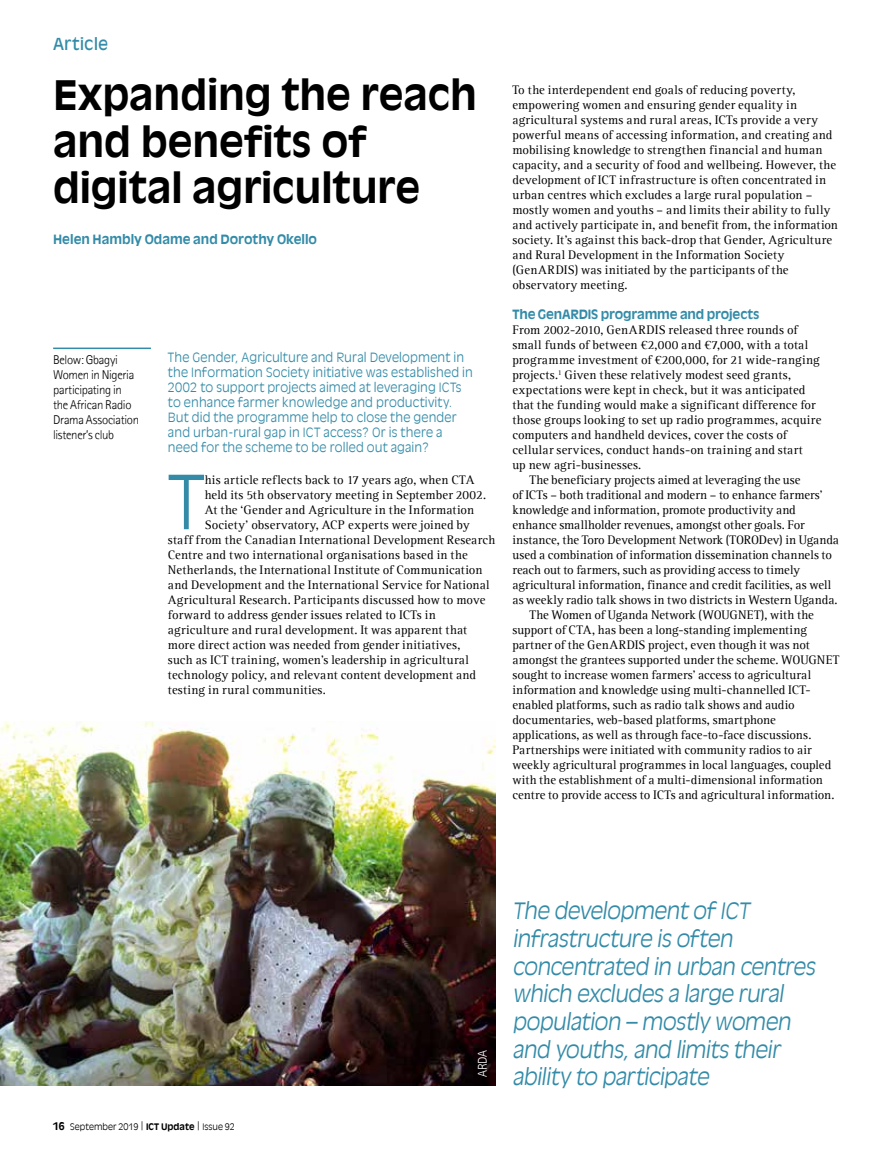
<style>
.page{position:relative;width:893px;height:1149px;background:#fff}
.page>*{position:absolute;margin:0;border:0;box-sizing:border-box;transform-origin:0 0}
.t1{font:300 73.35px "Antique Olive LT";color:#338ba8}
.t2{font:700 40.5px/46.5px "Antique Olive LT";letter-spacing:-.005em;color:#000}
.t3{font:300 22.5px/27.6px "Antique Olive LT";color:#338ba8}
.t4{font:16.5px "Antique Olive LT";letter-spacing:.01em;color:#338ba8}
.t5{font:12.75px/15px "Agfa Rotis Serif";letter-spacing:.01em;color:#000}
.t6{font:300 12.75px/15px "Antique Olive LT";letter-spacing:.015em;color:#338ba8}
.t7{font:12.75px "Agfa Rotis Serif";letter-spacing:-.01em;color:#000}
.t8{font:300 12.75px/15px "Agfa Rotis Sans Serif";letter-spacing:-.025em;color:#000}
.t9{font:700 12.75px "Antique Olive LT";letter-spacing:-.005em;color:#338ba8}
.t10{font:300 12.75px "Agfa Rotis Sans Serif";color:#fff}
.t11{font:300 9px "Antique Olive LT";letter-spacing:.005em;color:#000}
.s1{font-weight:700;font-size:10.5px}
.s2{font-weight:700}
</style>
<div class="page">
<img style="left:0;top:721px;width:495px;height:363px">
<hr style="left:53px;top:347px;width:98px;height:2px;background:#338ba8">
<p class="t4" style="left:53px;top:34px;width:57px">Article</p>
<h2 class="t2" style="left:53px;top:72px;width:426px">Expanding the reach and benefits of digital agriculture</h2>
<p class="t9" style="left:53px;top:231px;width:265px">Helen Hambly Odame and Dorothy Okello</p>
<p class="t8" style="left:53px;top:352px;width:87px">Below: Gbagyi<br>Women in Nigeria participating in the African Radio<br>Drama Association listener’s club</p>
<p class="t6" style="left:168px;top:349px;width:306px">The Gender, Agriculture and Rural Development in the Information Society initiative was established in 2002 to support projects aimed at leveraging ICTs to enhance farmer knowledge and productivity.<br>But did the programme help to close the gender and urban-rural gap in ICT access? Or is there a need for the scheme to be rolled out again?</p>
<h1 class="t1" style="left:168px;top:459px;width:38px">T</h1>
<p class="t5" style="left:205px;top:472px;width:272px">his article reflects back to 17 years ago, when CTA</p>
<p class="t5" style="left:205px;top:487px;width:283px">held its 5th observatory meeting in September 2002.</p>
<p class="t5" style="left:205px;top:502px;width:271px">At the ‘Gender and Agriculture in the Information</p>
<p class="t5" style="left:205px;top:517px;width:267px">Society’ observatory, ACP experts were joined by</p>
<p class="t5" style="left:168px;top:532px;width:329px">staff from the Canadian International Development Research</p>
<p class="t5" style="left:168px;top:547px;width:301px">Centre and two international organisations based in the</p>
<p class="t5" style="left:168px;top:562px;width:316px">Netherlands, the International Institute of Communication</p>
<p class="t5" style="left:168px;top:577px;width:323px">and Development and the International Service for National</p>
<p class="t5" style="left:168px;top:592px;width:319px">Agricultural Research. Participants discussed how to move</p>
<p class="t5" style="left:168px;top:607px;width:269px">forward to address gender issues related to ICTs in</p>
<p class="t5" style="left:168px;top:622px;width:301px">agriculture and rural development. It was apparent that</p>
<p class="t5" style="left:168px;top:637px;width:294px">more direct action was needed from gender initiatives,</p>
<p class="t5" style="left:168px;top:652px;width:303px">such as ICT training, women’s leadership in agricultural</p>
<p class="t5" style="left:168px;top:667px;width:310px">technology policy, and relevant content development and</p>
<p class="t5" style="left:168px;top:682px;width:159px">testing in rural communities.</p>
<p class="t5" style="left:512px;top:82px;width:327px">To the interdependent end goals of reducing poverty, empowering women and ensuring gender equality in agricultural systems and rural areas, ICTs provide a very powerful means of accessing information, and creating and mobilising knowledge to strengthen financial and human capacity, and a security of food and wellbeing. However, the development of ICT infrastructure is often concentrated in urban centres which excludes a large rural population – mostly women and youths – and limits their ability to fully and actively participate in, and benefit from, the information society. It’s against this back-drop that Gender, Agriculture and Rural Development in the Information Society (GenARDIS) was initiated by the participants of the observatory meeting.</p>
<p class="t9" style="left:512px;top:306px;width:248px">The GenARDIS programme and projects</p>
<p class="t5" style="left:512px;top:322px;width:287px">From 2002-2010, GenARDIS released three rounds of</p>
<p class="t5" style="left:512px;top:337px;width:297px">small funds of between €2,000 and €7,000, with a total</p>
<p class="t5" style="left:512px;top:352px;width:309px">programme investment of €200,000, for 21 wide-ranging</p>
<p class="t5" style="left:512px;top:367px;width:280px">projects.<sup>1</sup> Given these relatively modest seed grants,</p>
<p class="t5" style="left:512px;top:382px;width:295px">expectations were kept in check, but it was anticipated</p>
<p class="t5" style="left:512px;top:397px;width:305px">that the funding would make a significant difference for</p>
<p class="t5" style="left:512px;top:412px;width:310px">those groups looking to set up radio programmes, acquire</p>
<p class="t5" style="left:512px;top:427px;width:276px">computers and handheld devices, cover the costs of</p>
<p class="t5" style="left:512px;top:442px;width:292px">cellular services, conduct hands-on training and start</p>
<p class="t5" style="left:512px;top:457px;width:130px">up new agri-businesses.</p>
<p class="t5" style="left:529px;top:472px;width:273px">The beneficiary projects aimed at leveraging the use</p>
<p class="t5" style="left:512px;top:487px;width:312px">of ICTs – both traditional and modern – to enhance farmers’</p>
<p class="t7" style="left:512px;top:502px;width:285px">knowledge and information, promote productivity and</p>
<p class="t5" style="left:512px;top:517px;width:294px">enhance smallholder revenues, amongst other goals. For</p>
<p class="t7" style="left:512px;top:532px;width:328px">instance, the Toro Development Network (TORODev) in Uganda</p>
<p class="t5" style="left:512px;top:547px;width:321px">used a combination of information dissemination channels to</p>
<p class="t5" style="left:512px;top:562px;width:289px">reach out to farmers, such as providing access to timely</p>
<p class="t5" style="left:512px;top:577px;width:320px">agricultural information, finance and credit facilities, as well</p>
<p class="t5" style="left:512px;top:592px;width:327px">as weekly radio talk shows in two districts in Western Uganda.</p>
<p class="t7" style="left:529px;top:607px;width:286px">The Women of Uganda Network (WOUGNET), with the</p>
<p class="t5" style="left:512px;top:622px;width:296px">support of CTA, has been a long-standing implementing</p>
<p class="t5" style="left:512px;top:637px;width:299px">partner of the GenARDIS project, even though it was not</p>
<p class="t5" style="left:512px;top:652px;width:329px">amongst the grantees supported under the scheme. WOUGNET</p>
<p class="t5" style="left:512px;top:667px;width:300px">sought to increase women farmers’ access to agricultural</p>
<p class="t5" style="left:512px;top:682px;width:300px">information and knowledge using multi-channelled ICT-</p>
<p class="t5" style="left:512px;top:697px;width:284px">enabled platforms, such as radio talk shows and audio</p>
<p class="t5" style="left:512px;top:712px;width:265px">documentaries, web-based platforms, smartphone</p>
<p class="t5" style="left:512px;top:727px;width:300px">applications, as well as through face-to-face discussions.</p>
<p class="t5" style="left:512px;top:742px;width:301px">Partnerships were initiated with community radios to air</p>
<p class="t5" style="left:512px;top:757px;width:320px">weekly agricultural programmes in local languages, coupled</p>
<p class="t5" style="left:512px;top:772px;width:312px">with the establishment of a multi-dimensional information</p>
<p class="t5" style="left:512px;top:787px;width:324px">centre to provide access to ICTs and agricultural information.</p>
<p class="t11" style="left:53px;top:1120px;width:183px"><span class="s1">16</span> September 2019 | <span class="s2">ICT Update</span> | Issue 92</p>
<p class="t10" style="left:475px;top:1076px;width:28px;rotate:-90deg">ARDA</p>
<h3 class="t3" style="left:512px;top:897px;width:308px">The development of ICT infrastructure is often concentrated in urban centres which excludes a large rural population – mostly women and youths,and limits their ability to participate</h3>
</div>
